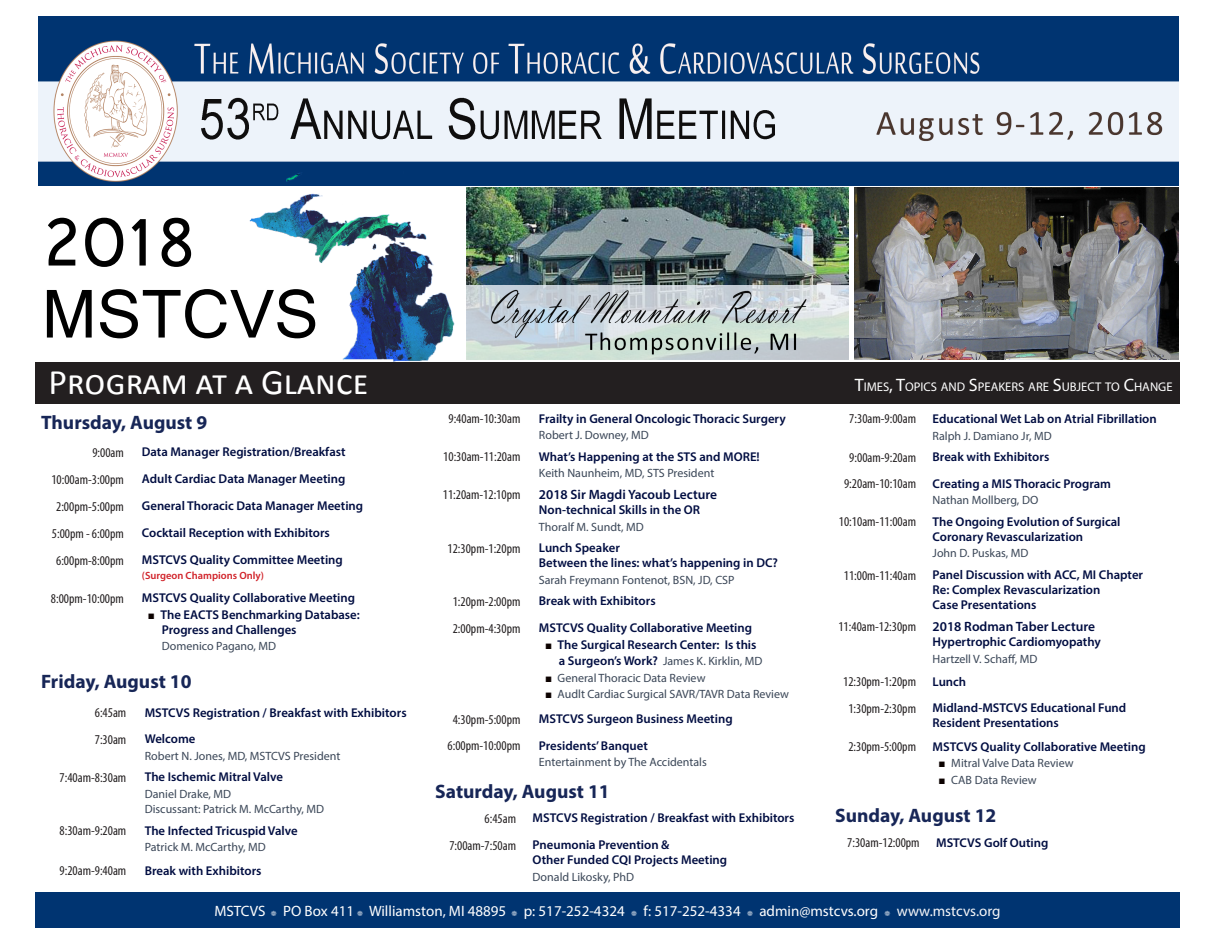
<style>
.page{position:relative;width:1215px;height:945px;background:#fff}
.page>*{position:absolute;margin:0;border:0;box-sizing:border-box;transform-origin:0 0}
.t1{font:72px/72px "Gautami";color:#000}
.t2{font:36px "Calibri";color:#fff}
.t3{font:700 19.5px "Myriad Pro";color:#172657}
.t4{font:15px "Myriad Pro";color:#fff}
.t5{font:condensed 13.5px "Myriad Pro";color:#231f20}
.t6{font:600 13.5px "Myriad Pro";color:#000d41}
.t7{font:600 12.75px/15px "Myriad Pro";color:#000d41}
.t8{font:12.6px "Myriad Pro";color:#fff}
.t9{font:12px "Myriad Pro";color:#3a4657}
.t10{font:600 10.5px "Myriad Pro";color:#d1232a}
.s1{font-family:"Monotype Sorts";font-weight:400;font-size:7.5px;color:#0c0200}
.s2{font-weight:600;font-size:12.75px;color:#000d41}
.s3{font-family:"Monotype Sorts";font-size:7.5px;color:#0c0200}
.s4{font-size:18px}
.s5{font-family:"Monotype Sorts";font-size:7.5px}
.s6{color:#f6f6f8}
</style>
<div class="page">
<img style="left:38px;top:17px;width:1141px;height:169px">
<div style="left:35px;top:362px;width:1145px;height:42px;background:#231f20"></div>
<img style="left:466px;top:187px;width:383px;height:98px">
<img style="left:855px;top:187px;width:324px;height:173px">
<div style="left:35px;top:893px;width:1145px;height:35px;background:#003471"></div>
<img style="left:466px;top:285px;width:383px;height:75px">
<img style="left:249px;top:170px;width:205px;height:192px">
<p class="t1" style="left:42px;top:205px;width:279px">2018<br>MSTCVS</p>
<p class="t2" style="left:49px;top:359px;width:321px">Program at a Glance</p>
<p class="t3" style="left:41px;top:410px;width:168px">Thursday, August 9</p>
<p class="t5" style="left:92px;top:444px;width:33px">9:00am</p>
<p class="t7" style="left:142px;top:444px;width:205px">Data Manager Registration/Breakfast</p>
<p class="t5" style="left:51px;top:471px;width:74px">10:00am-3:00pm</p>
<p class="t7" style="left:142px;top:471px;width:205px">Adult Cardiac Data Manager Meeting</p>
<p class="t5" style="left:56px;top:498px;width:69px">2:00pm-5:00pm</p>
<p class="t7" style="left:142px;top:498px;width:223px">General Thoracic Data Manager Meeting</p>
<p class="t5" style="left:52px;top:525px;width:73px">5:00pm - 6:00pm</p>
<p class="t7" style="left:142px;top:525px;width:190px">Cocktail Reception with Exhibitors</p>
<p class="t5" style="left:56px;top:552px;width:69px">6:00pm-8:00pm</p>
<p class="t7" style="left:142px;top:552px;width:203px">MSTCVS Quality Committee Meeting</p>
<p class="t10" style="left:142px;top:569px;width:124px">(Surgeon Champions Only)</p>
<p class="t5" style="left:51px;top:590px;width:74px">8:00pm-10:00pm</p>
<p class="t7" style="left:142px;top:590px;width:215px">MSTCVS Quality Collaborative Meeting</p>
<p class="t7" style="left:149px;top:607px;width:213px"><span class="s1">N</span> The EACTS Benchmarking Database:</p>
<p class="t7" style="left:162px;top:622px;width:136px">Progress and Challenges</p>
<p class="t9" style="left:162px;top:639px;width:116px">Domenico Pagano, MD</p>
<p class="t3" style="left:41px;top:669px;width:152px">Friday, August 10</p>
<p class="t5" style="left:95px;top:705px;width:33px">6:45am</p>
<p class="t7" style="left:145px;top:705px;width:263px">MSTCVS Registration / Breakfast with Exhibitors</p>
<p class="t5" style="left:95px;top:731px;width:33px">7:30am</p>
<p class="t7" style="left:145px;top:731px;width:52px">Welcome</p>
<p class="t9" style="left:145px;top:748px;width:197px">Robert N. Jones, MD, MSTCVS President</p>
<p class="t5" style="left:60px;top:769px;width:68px">7:40am-8:30am</p>
<p class="t7" style="left:145px;top:769px;width:140px">The Ischemic Mitral Valve</p>
<p class="t9" style="left:145px;top:786px;width:88px">Daniel Drake, MD</p>
<p class="t9" style="left:145px;top:801px;width:181px">Discussant: Patrick M. McCarthy, MD</p>
<p class="t5" style="left:60px;top:822px;width:68px">8:30am-9:20am</p>
<p class="t7" style="left:145px;top:823px;width:155px">The Infected Tricuspid Valve</p>
<p class="t9" style="left:145px;top:840px;width:123px">Patrick M. McCarthy, MD</p>
<p class="t5" style="left:60px;top:863px;width:68px">9:20am-9:40am</p>
<p class="t7" style="left:145px;top:863px;width:118px">Break with Exhibitors</p>
<p class="t5" style="left:448px;top:411px;width:73px">9:40am-10:30am</p>
<p class="t7" style="left:539px;top:410px;width:248px">Frailty in General Oncologic Thoracic Surgery</p>
<p class="t9" style="left:539px;top:428px;width:111px">Robert J. Downey, MD</p>
<p class="t5" style="left:443px;top:449px;width:79px">10:30am-11:20am</p>
<p class="t7" style="left:539px;top:449px;width:222px">What’s Happening at the STS and MORE!</p>
<p class="t9" style="left:539px;top:466px;width:177px">Keith Naunheim, MD, STS President</p>
<p class="t5" style="left:443px;top:487px;width:79px">11:20am-12:10pm</p>
<p class="t6" style="left:539px;top:486px;width:180px">2018 Sir Magdi Yacoub Lecture</p>
<p class="t7" style="left:539px;top:502px;width:163px">Non-technical Skills in the OR</p>
<p class="t9" style="left:539px;top:519px;width:106px">Thoralf M. Sundt, MD</p>
<p class="t5" style="left:448px;top:540px;width:74px">12:30pm-1:20pm</p>
<p class="t7" style="left:539px;top:540px;width:241px">Lunch Speaker<br>Between the lines: what’s happening in DC?</p>
<p class="t9" style="left:539px;top:572px;width:197px">Sarah Freymann Fontenot, BSN, JD, CSP</p>
<p class="t5" style="left:453px;top:593px;width:69px">1:20pm-2:00pm</p>
<p class="t7" style="left:539px;top:593px;width:118px">Break with Exhibitors</p>
<p class="t5" style="left:453px;top:620px;width:69px">2:00pm-4:30pm</p>
<p class="t7" style="left:539px;top:620px;width:215px">MSTCVS Quality Collaborative Meeting</p>
<p class="t7" style="left:546px;top:636px;width:212px"><span class="s1">N</span> The Surgical Research Center: Is this</p>
<p class="t9" style="left:559px;top:654px;width:205px"><span class="s2">a Surgeon’s Work?</span> James K. Kirklin, MD</p>
<p class="t9" style="left:546px;top:670px;width:161px"><span class="s3">N</span> General Thoracic Data Review</p>
<p class="t9" style="left:546px;top:687px;width:245px"><span class="s3">N</span> Audlt Cardiac Surgical SAVR/TAVR Data Review</p>
<p class="t5" style="left:453px;top:711px;width:69px">4:30pm-5:00pm</p>
<p class="t7" style="left:539px;top:711px;width:195px">MSTCVS Surgeon Business Meeting</p>
<p class="t5" style="left:448px;top:738px;width:74px">6:00pm-10:00pm</p>
<p class="t7" style="left:539px;top:738px;width:110px">Presidents’ Banquet</p>
<p class="t9" style="left:539px;top:755px;width:169px">Entertainment by The Accidentals</p>
<p class="t3" style="left:435px;top:778px;width:176px">Saturday, August 11</p>
<p class="t5" style="left:485px;top:810px;width:33px">6:45am</p>
<p class="t7" style="left:533px;top:810px;width:263px">MSTCVS Registration / Breakfast with Exhibitors</p>
<p class="t5" style="left:449px;top:837px;width:68px">7:00am-7:50am</p>
<p class="t7" style="left:533px;top:837px;width:138px">Pneumonia Prevention &amp;</p>
<p class="t7" style="left:533px;top:852px;width:196px">Other Funded CQI Projects Meeting</p>
<p class="t9" style="left:533px;top:869px;width:103px">Donald Likosky, PhD</p>
<p class="t8" style="left:855px;top:379px;width:319px"><span class="s4">T</span>IMES<span class="s4">, T</span>OPICS AND <span class="s4">S</span>PEAKERS ARE <span class="s4">S</span>UBJECT TO <span class="s4">C</span>HANGE</p>
<p class="t5" style="left:849px;top:411px;width:68px">7:30am-9:00am</p>
<p class="t7" style="left:933px;top:411px;width:226px">Educational Wet Lab on Atrial Fibrillation</p>
<p class="t9" style="left:933px;top:428px;width:121px">Ralph J. Damiano Jr, MD</p>
<p class="t5" style="left:849px;top:449px;width:68px">9:00am-9:20am</p>
<p class="t7" style="left:933px;top:449px;width:118px">Break with Exhibitors</p>
<p class="t5" style="left:844px;top:476px;width:73px">9:20am-10:10am</p>
<p class="t7" style="left:933px;top:476px;width:180px">Creating a MIS Thoracic Program</p>
<p class="t9" style="left:933px;top:493px;width:107px">Nathan Mollberg, DO</p>
<p class="t5" style="left:839px;top:514px;width:79px">10:10am-11:00am</p>
<p class="t7" style="left:933px;top:514px;width:189px">The Ongoing Evolution of Surgical</p>
<p class="t7" style="left:933px;top:529px;width:152px">Coronary Revascularization</p>
<p class="t9" style="left:933px;top:546px;width:97px">John D. Puskas, MD</p>
<p class="t5" style="left:844px;top:567px;width:74px">11:00m-11:40am</p>
<p class="t7" style="left:933px;top:567px;width:212px">Panel Discussion with ACC, MI Chapter</p>
<p class="t7" style="left:933px;top:582px;width:169px">Re: Complex Revascularization</p>
<p class="t7" style="left:933px;top:597px;width:105px">Case Presentations</p>
<p class="t5" style="left:838px;top:618px;width:79px">11:40am-12:30pm</p>
<p class="t6" style="left:933px;top:618px;width:164px">2018 Rodman Taber Lecture</p>
<p class="t7" style="left:933px;top:634px;width:170px">Hypertrophic Cardiomyopathy</p>
<p class="t9" style="left:933px;top:651px;width:106px">Hartzell V. Schaff, MD</p>
<p class="t5" style="left:843px;top:674px;width:74px">12:30pm-1:20pm</p>
<p class="t7" style="left:933px;top:674px;width:35px">Lunch</p>
<p class="t5" style="left:848px;top:700px;width:69px">1:30pm-2:30pm</p>
<p class="t7" style="left:933px;top:700px;width:195px">Midland-MSTCVS Educational Fund</p>
<p class="t7" style="left:933px;top:715px;width:128px">Resident Presentations</p>
<p class="t5" style="left:848px;top:738px;width:69px">2:30pm-5:00pm</p>
<p class="t7" style="left:933px;top:738px;width:215px">MSTCVS Quality Collaborative Meeting</p>
<p class="t9" style="left:939px;top:756px;width:136px"><span class="s3">N</span> Mitral Valve Data Review</p>
<p class="t9" style="left:939px;top:772px;width:99px"><span class="s3">N</span> CAB Data Review</p>
<p class="t3" style="left:835px;top:802px;width:163px">Sunday, August 12</p>
<p class="t5" style="left:847px;top:835px;width:74px">7:30am-12:00pm</p>
<p class="t7" style="left:936px;top:835px;width:114px">MSTCVS Golf Outing</p>
<p class="t4" style="left:214px;top:902px;width:788px">MSTCVS <span class="s5">A</span> PO Box 411 <span class="s5">A</span> Williamston, MI 48895 <span class="s5">A</span> p: 517-252-4324 <span class="s5">A</span> f: 517-252-4334 <span class="s5">A</span> admin@mstcvs.org <span class="s5">A</span> <span class="s6">www.mstcvs.org</span></p>
</div>
